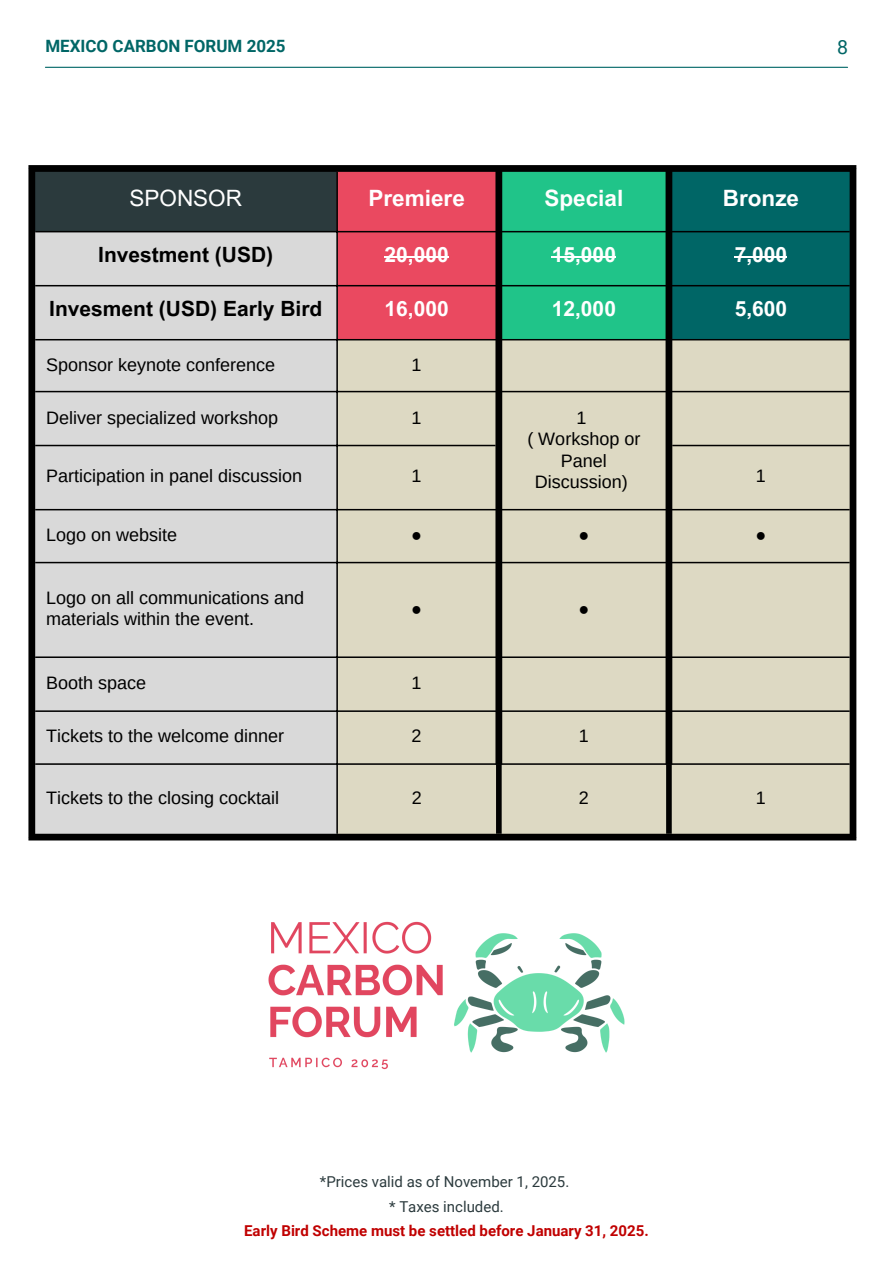
<style>
.page{position:relative;width:893px;height:1264px;background:#fff}
.page>*{position:absolute;margin:0;border:0;box-sizing:border-box;transform-origin:0 0}
.t1{font:700 22.5px "Arial MT Pro";color:#fff}
.t2{font:22.5px "Arial MT Pro";color:#fff}
.t3{font:700 21px "Arial MT Pro";color:#000}
.t4{font:700 21px "Arial MT Pro";color:#fff}
.t5{font:19.5px "Roboto";color:#066}
.t6{font:18px/21.3px "Arimo";color:#000;text-align:center}
.t7{font:700 16.95px "Roboto";color:#066}
.t8{font:700 15px "Roboto";color:#c00000}
.t9{font:15px "Roboto";color:#2b3a3d}
</style>
<div class="page">
<div style="left:32px;top:168px;width:305px;height:64px;background:#2b3a3d"></div>
<svg style="left:338px;top:172px;width:511px;height:167px;background:#547a6f"></svg>
<div style="left:35px;top:232px;width:301px;height:601px;background:#d9d9d9"></div>
<div style="left:338px;top:340px;width:511px;height:493px;background:#ddd9c3"></div>
<hr style="left:384px;top:256px;width:64px;height:1px;background:#fff">
<hr style="left:551px;top:256px;width:64px;height:1px;background:#fff">
<hr style="left:734px;top:256px;width:52px;height:1px;background:#fff">
<hr style="left:336px;top:172px;width:2px;height:661px;background:#000">
<hr style="left:35px;top:231px;width:814px;height:1px;background:#000">
<hr style="left:35px;top:285px;width:814px;height:1px;background:#000">
<hr style="left:35px;top:339px;width:814px;height:1px;background:#000">
<hr style="left:35px;top:391px;width:814px;height:1px;background:#000">
<hr style="left:35px;top:445px;width:460px;height:1px;background:#000">
<hr style="left:672px;top:445px;width:177px;height:1px;background:#000">
<hr style="left:35px;top:509px;width:814px;height:1px;background:#000">
<hr style="left:35px;top:562px;width:814px;height:1px;background:#000">
<hr style="left:35px;top:656px;width:814px;height:2px;background:#000">
<hr style="left:35px;top:710px;width:814px;height:2px;background:#000">
<hr style="left:35px;top:763px;width:814px;height:1px;background:#000">
<div style="left:496px;top:764px;width:5px;height:69px;background:#000"></div>
<svg style="left:665px;top:764px;width:6px;height:69px"></svg>
<div style="left:28px;top:172px;width:7px;height:661px;background:#000"></div>
<div style="left:495px;top:172px;width:7px;height:592px;background:#000"></div>
<div style="left:665px;top:172px;width:7px;height:592px;background:#000"></div>
<div style="left:849px;top:172px;width:7px;height:661px;background:#000"></div>
<div style="left:28px;top:165px;width:828px;height:7px;background:#000"></div>
<div style="left:28px;top:833px;width:828px;height:7px;background:#000"></div>
<img style="left:268px;top:921px;width:357px;height:149px">
<hr style="left:45px;top:67px;width:802px;height:1px;background:#066">
<p class="t7" style="left:45px;top:36px;width:241px">MEXICO CARBON FORUM 2025</p>
<p class="t5" style="left:836px;top:36px;width:12px">8</p>
<h1 class="t2" style="left:129px;top:189px;width:114px">SPONSOR</h1>
<p class="t1" style="left:368px;top:189px;width:98px">Premiere</p>
<p class="t1" style="left:544px;top:189px;width:80px">Special</p>
<p class="t1" style="left:722px;top:189px;width:78px">Bronze</p>
<p class="t3" style="left:98px;top:246px;width:176px">Investment (USD)</p>
<p class="t4" style="left:384px;top:246px;width:66px">20,000</p>
<p class="t4" style="left:551px;top:246px;width:66px">15,000</p>
<p class="t4" style="left:734px;top:246px;width:54px">7,000</p>
<p class="t3" style="left:49px;top:300px;width:274px">Invesment (USD) Early Bird</p>
<p class="t4" style="left:384px;top:300px;width:66px">16,000</p>
<p class="t4" style="left:551px;top:300px;width:66px">12,000</p>
<p class="t4" style="left:734px;top:300px;width:54px">5,600</p>
<p class="t6" style="left:46px;top:354px;width:231px">Sponsor keynote conference</p>
<p class="t6" style="left:411px;top:354px;width:12px">1</p>
<p class="t6" style="left:46px;top:407px;width:234px">Deliver specialized workshop</p>
<p class="t6" style="left:411px;top:407px;width:12px">1</p>
<p class="t6" style="left:576px;top:407px;width:12px">1</p>
<p class="t6" style="left:527px;top:428px;width:114px">( Workshop or<br>Panel</p>
<p class="t6" style="left:46px;top:465px;width:257px">Participation in panel discussion</p>
<p class="t6" style="left:534px;top:471px;width:95px">Discussion)</p>
<p class="t6" style="left:411px;top:465px;width:12px">1</p>
<p class="t6" style="left:755px;top:465px;width:12px">1</p>
<p class="t6" style="left:46px;top:524px;width:133px">Logo on website</p>
<p class="t6" style="left:411px;top:524px;width:12px">●</p>
<p class="t6" style="left:578px;top:524px;width:12px">●</p>
<p class="t6" style="left:755px;top:524px;width:12px">●</p>
<p class="t6" style="left:46px;top:587px;width:260px;text-align:left">Logo on all communications and materials within the event.</p>
<p class="t6" style="left:411px;top:598px;width:12px">●</p>
<p class="t6" style="left:578px;top:598px;width:12px">●</p>
<p class="t6" style="left:46px;top:672px;width:102px">Booth space</p>
<p class="t6" style="left:411px;top:672px;width:12px">1</p>
<p class="t6" style="left:46px;top:725px;width:239px">Tickets to the welcome dinner</p>
<p class="t6" style="left:411px;top:725px;width:12px">2</p>
<p class="t6" style="left:578px;top:725px;width:12px">1</p>
<p class="t6" style="left:46px;top:787px;width:234px">Tickets to the closing cocktail</p>
<p class="t6" style="left:412px;top:787px;width:12px">2</p>
<p class="t6" style="left:578px;top:787px;width:12px">2</p>
<p class="t6" style="left:755px;top:787px;width:12px">1</p>
<p class="t9" style="left:320px;top:1172px;width:251px">*Prices valid as of November 1, 2025.</p>
<p class="t9" style="left:389px;top:1197px;width:116px">* Taxes included.</p>
<p class="t8" style="left:244px;top:1222px;width:406px">Early Bird Scheme must be settled before January 31, 2025.</p>
</div>
